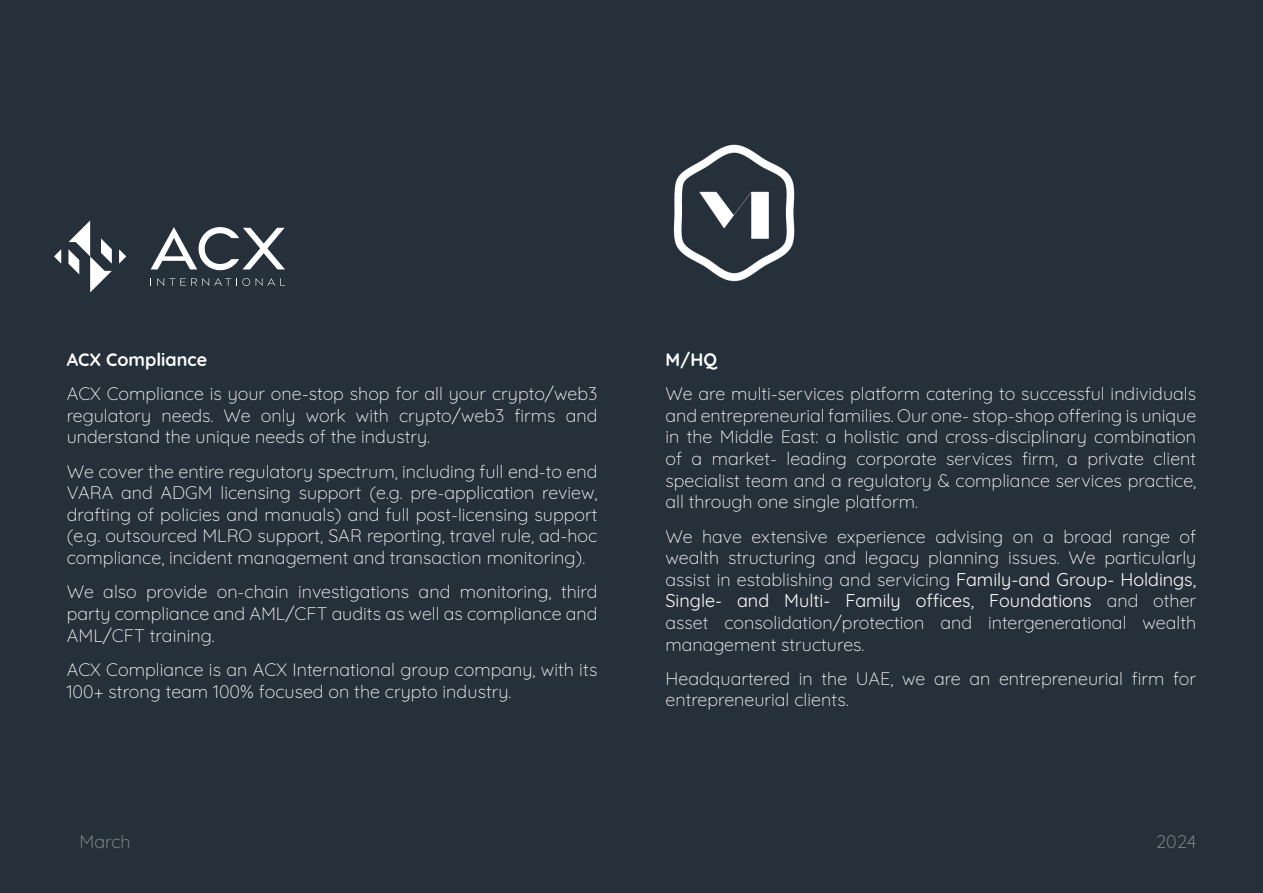
<style>
.page{position:relative;width:1263px;height:893px;background:#25303a}
.page>*{position:absolute;margin:0;border:0;box-sizing:border-box;transform-origin:0 0}
.t1{font:300 18px/21.6px "Quicksand";color:#fff;text-align:justify}
.t2{font:700 18px "Quicksand";color:#fff}
.t3{font:300 18px "Quicksand";color:#939598}
.s1{font-weight:400}
</style>
<div class="page">
<img style="left:653px;top:130px;width:162px;height:162px">
<svg style="left:151px;top:224px;width:134px;height:62px"></svg>
<svg style="left:68px;top:220px;width:44px;height:72px"></svg>
<svg style="left:54px;top:249px;width:7px;height:15px"></svg>
<svg style="left:119px;top:249px;width:7px;height:15px"></svg>
<p class="t2" style="left:67px;top:344px;width:142px">ACX Compliance</p>
<p class="t1" style="left:67px;top:381px;width:532px">ACX Compliance is your one-stop shop for all your crypto/web3 regulatory needs. We only work with crypto/web3 firms and understand the unique needs of the industry.</p>
<p class="t1" style="left:67px;top:459px;width:532px">We cover the entire regulatory spectrum, including full end-to end VARA and ADGM licensing support (e.g. pre-application review, drafting of policies and manuals) and full post-licensing support (e.g. outsourced MLRO support, SAR reporting, travel rule, ad-hoc compliance, incident management and transaction monitoring).</p>
<p class="t1" style="left:67px;top:579px;width:532px">We also provide on-chain investigations and monitoring, third party compliance and AML/CFT audits as well as compliance and AML/CFT training.</p>
<p class="t1" style="left:67px;top:657px;width:532px">ACX Compliance is an ACX International group company, with its<br>100+ strong team 100% focused on the crypto industry.</p>
<p class="t2" style="left:665px;top:344px;width:53px">M/HQ</p>
<p class="t1" style="left:665px;top:381px;width:532px">We are multi-services platform catering to successful individuals and entrepreneurial families. Our one- stop-shop offering is unique in the Middle East: a holistic and cross-disciplinary combination of a market- leading corporate services firm, a private client specialist team and a regulatory &amp; compliance services practice, all through one single platform.</p>
<p class="t1" style="left:665px;top:523px;width:532px">We have extensive experience advising on a broad range of wealth structuring and legacy planning issues. We particularly assist in establishing and servicing <span class="s1">Family-and Group- Holdings, Single- and Multi- Family offices, Foundations</span> and other asset consolidation/protection and intergenerational wealth management structures.</p>
<p class="t1" style="left:665px;top:666px;width:532px">Headquartered in the UAE, we are an entrepreneurial firm for entrepreneurial clients.</p>
<p class="t3" style="left:79px;top:828px;width:53px">March</p>
<p class="t3" style="left:1156px;top:828px;width:42px">2024</p>
</div>
